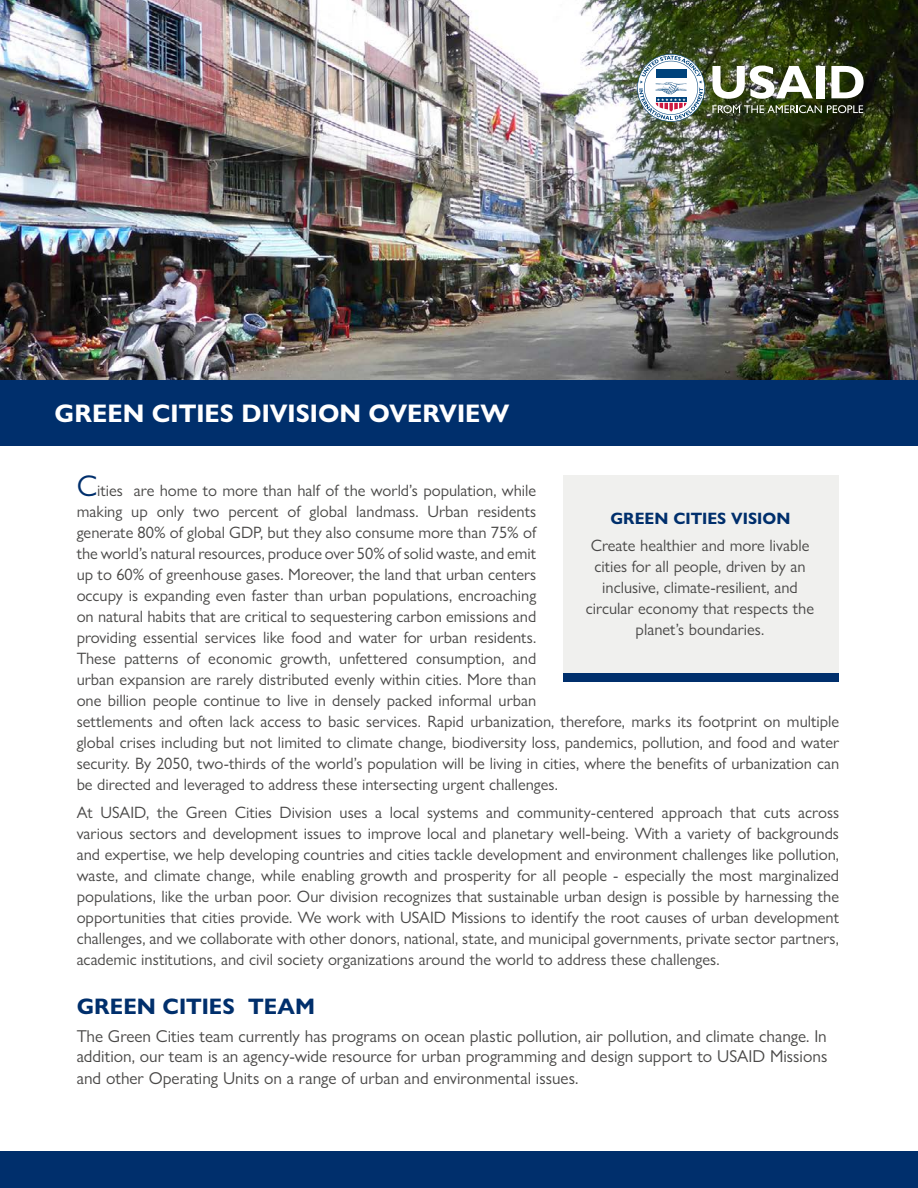
<style>
.page{position:relative;width:918px;height:1188px;background:#fff}
.page>*{position:absolute;margin:0;border:0;box-sizing:border-box;transform-origin:0 0}
.t1{font:700 25.5px "Gill Sans Nova";color:#fff}
.t2{font:700 22.5px "Gill Sans Nova";color:#002f6c}
.t3{font:17.25px/21.1px "Gill Sans Nova";color:#494847;text-align:justify}
.t4{font:16.5px/21px "Gill Sans Nova";color:#494847}
.t5{font:700 16.5px "Gill Sans Nova";color:#002f6c}
.s1{font-size:30px;color:#002f6c}
</style>
<div class="page">
<div style="left:563px;top:475px;width:276px;height:201px;background:#f0f0ee"></div>
<img style="left:0;top:0;width:918px;height:380px">
<div style="left:0;top:380px;width:918px;height:66px;background:#002f6c"></div>
<svg style="left:712px;top:66px;width:101px;height:33px"></svg>
<div style="left:816px;top:66px;width:8px;height:32px;background:#fff"></div>
<svg style="left:831px;top:66px;width:33px;height:32px"></svg>
<svg style="left:637px;top:54px;width:68px;height:68px"></svg>
<div style="left:656px;top:69px;width:31px;height:9px;background:#00437b"></div>
<svg style="left:712px;top:105px;width:151px;height:8px"></svg>
<div style="left:0;top:1151px;width:918px;height:37px;background:#002f6c"></div>
<div style="left:563px;top:673px;width:276px;height:9px;background:#002f6c"></div>
<h1 class="t1" style="left:55px;top:397px;width:456px">GREEN CITIES DIVISION OVERVIEW</h1>
<p class="t4" style="left:77px;top:480px;width:764px"><span class="s1">C</span>ities are home to more than half of the world’s population, while<br>making up only two percent of global landmass. Urban residents<br>generate 80% of global GDP, but they also consume more than 75% of<br>the world’s natural resources, produce over 50% of solid waste, and emit<br>up to 60% of greenhouse gases. Moreover, the land that urban centers<br>occupy is expanding even faster than urban populations, encroaching<br>on natural habits that are critical to sequestering carbon emissions and<br>providing essential services like food and water for urban residents.<br>These patterns of economic growth, unfettered consumption, and<br>urban expansion are rarely distributed evenly within cities. More than<br>one billion people continue to live in densely packed informal urban<br>settlements and often lack access to basic services. Rapid urbanization, therefore, marks its footprint on multiple global crises including but not limited to climate change, biodiversity loss, pandemics, pollution, and food and water security. By 2050, two-thirds of the world’s population will be living in cities, where the benefts of urbanization can be directed and leveraged to address these intersecting urgent challenges.</p>
<p class="t5" style="left:610px;top:509px;width:182px">GREEN CITIES VISION</p>
<p class="t4" style="left:586px;top:535px;width:230px;text-align:center">Create healthier and more livable cities for all people, driven by an inclusive, climate-resilient, and circular economy that respects the planet’s boundaries.</p>
<p class="t4" style="left:77px;top:802px;width:764px;text-align:justify">At USAID, the Green Cities Division uses a local systems and community-centered approach that cuts across various sectors and development issues to improve local and planetary well-being. With a variety of backgrounds and expertise, we help developing countries and cities tackle development and environment challenges like pollution, waste, and climate change, while enabling growth and prosperity for all people - especially the most marginalized populations, like the urban poor. Our division recognizes that sustainable urban design is possible by harnessing the opportunities that cities provide. We work with USAID Missions to identify the root causes of urban development challenges, and we collaborate with other donors, national, state, and municipal governments, private sector partners, academic institutions, and civil society organizations around the world to address these challenges.</p>
<h2 class="t2" style="left:77px;top:993px;width:240px">GREEN CITIES TEAM</h2>
<p class="t3" style="left:77px;top:1025px;width:752px">The Green Cities team currently has programs on ocean plastic pollution, air pollution, and climate change. In addition, our team is an agency-wide resource for urban programming and design support to USAID Missions and other Operating Units on a range of urban and environmental issues.</p>
</div>
